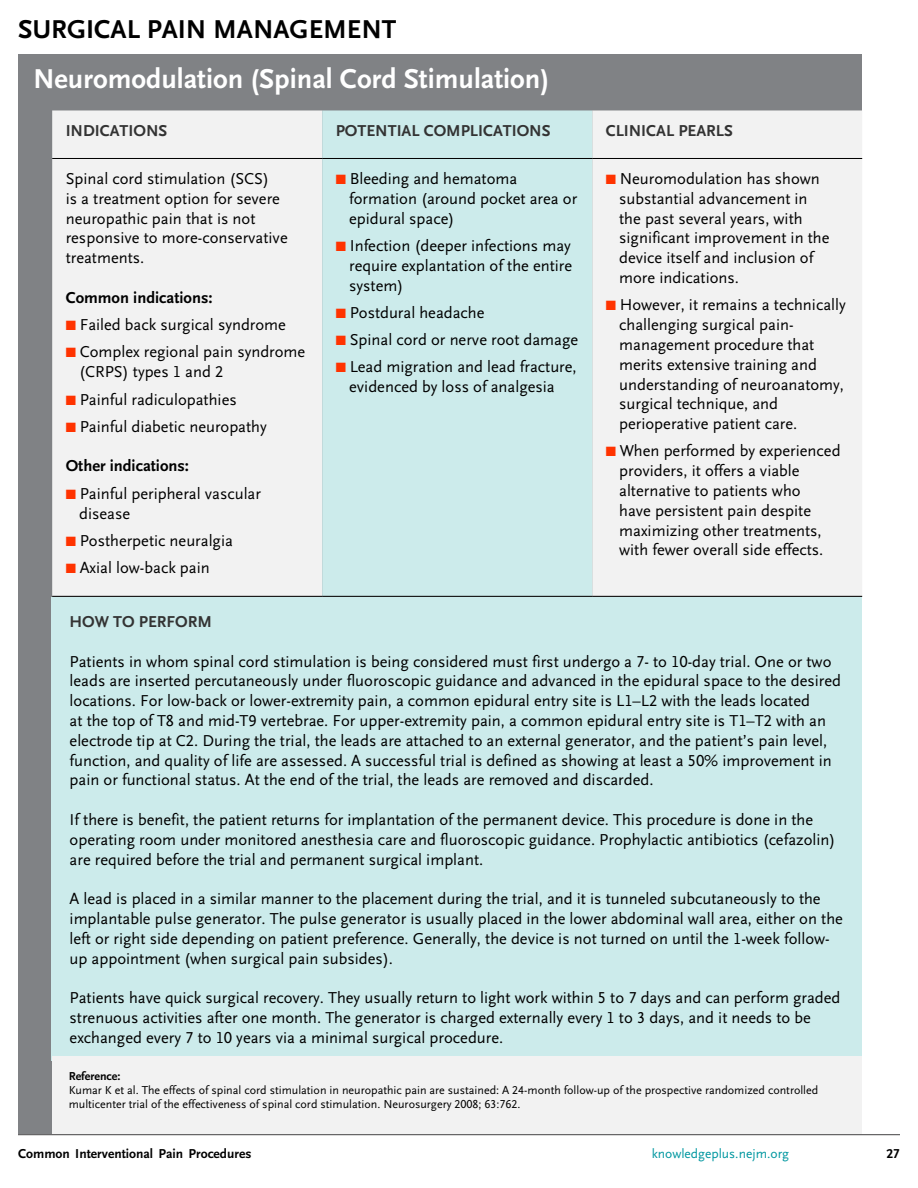
<style>
.page{position:relative;width:918px;height:1188px;background:#fff}
.page>*{position:absolute;margin:0;border:0;box-sizing:border-box;transform-origin:0 0}
.TOC_White_heading{font:700 28.5px "OTNEJM Scala Sans LF";color:#fff}
.Heading{font:700 27px "OTNEJM Scala Sans LF";color:#000}
.Body{font:16.5px/19.8px "OTNEJM Scala Sans LF";color:#000}
.Heading-2{font:700 16.5px "OTNEJM Scala Sans LF";color:#333}
.Bullet_heading{font:700 16.5px "OTNEJM Scala Sans LF";color:#000}
.Table_headings{font:700 16.5px "OTNEJM Scala Sans LF";color:#333}
.t1{font:700 13.5px "OTNEJM Scala Sans LF";color:#000}
.t2{font:13.5px "OTNEJM Scala Sans LF";color:#0097a0}
.Footnote{font:12px/14.4px "OTNEJM Scala Sans LF";color:#000}
.Footnote-2{font:700 12px "OTNEJM Scala Sans LF";color:#000}
.s1{color:#f30}
</style>
<div class="page">
<hr style="left:18px;top:1134px;width:882px;height:1px;background:#414042">
<div style="left:18px;top:54px;width:844px;height:1079px;background:#808285"></div>
<div style="left:52px;top:110px;width:810px;height:486px;background:#f2f2f2"></div>
<div style="left:322px;top:110px;width:270px;height:486px;background:#ccebeb"></div>
<hr style="left:52px;top:158px;width:270px;height:1px;background:#000">
<hr style="left:322px;top:158px;width:270px;height:1px;background:#000">
<hr style="left:592px;top:158px;width:270px;height:1px;background:#000">
<hr style="left:52px;top:596px;width:270px;height:1px;background:#000">
<hr style="left:322px;top:596px;width:270px;height:1px;background:#000">
<hr style="left:592px;top:596px;width:270px;height:1px;background:#000">
<div style="left:52px;top:597px;width:810px;height:464px;background:#ccebeb"></div>
<div style="left:52px;top:1057px;width:810px;height:77px;background:#f2f2f2"></div>
<p class="Heading" style="left:18px;top:14px;width:380px">SURGICAL PAIN MANAGEMENT</p>
<p class="TOC_White_heading" style="left:33px;top:64px;width:518px">Neuromodulation (Spinal Cord Stimulation)</p>
<p class="Heading-2" style="left:66px;top:122px;width:103px">INDICATIONS</p>
<p class="Heading-2" style="left:336px;top:122px;width:216px">POTENTIAL COMPLICATIONS</p>
<p class="Heading-2" style="left:606px;top:122px;width:129px">CLINICAL PEARLS</p>
<p class="Body" style="left:66px;top:169px;width:224px">Spinal cord stimulation (SCS)<br>is a treatment option for severe neuropathic pain that is not responsive to more-conservative treatments.</p>
<p class="Bullet_heading" style="left:66px;top:289px;width:148px">Common indications:</p>
<p class="Body" style="left:66px;top:315px;width:222px"><span class="s1">■</span> Failed back surgical syndrome</p>
<p class="Body" style="left:79px;top:343px;width:228px;text-indent:-14px"><span class="s1">■</span> Complex regional pain syndrome (CRPS) types 1 and 2</p>
<p class="Body" style="left:66px;top:390px;width:173px"><span class="s1">■</span> Painful radiculopathies</p>
<p class="Body" style="left:66px;top:417px;width:203px"><span class="s1">■</span> Painful diabetic neuropathy</p>
<p class="Bullet_heading" style="left:66px;top:457px;width:125px">Other indications:</p>
<p class="Body" style="left:79px;top:484px;width:183px;text-indent:-14px"><span class="s1">■</span> Painful peripheral vascular disease</p>
<p class="Body" style="left:66px;top:531px;width:169px"><span class="s1">■</span> Postherpetic neuralgia</p>
<p class="Body" style="left:66px;top:558px;width:146px"><span class="s1">■</span> Axial low-back pain</p>
<p class="Body" style="left:349px;top:169px;width:230px;text-indent:-14px"><span class="s1">■</span> Bleeding and hematoma formation (around pocket area or epidural space)</p>
<p class="Body" style="left:349px;top:236px;width:225px;text-align:justify;text-indent:-14px"><span class="s1">■</span> Infection (deeper infections may require explantation of the entire system)</p>
<p class="Body" style="left:336px;top:303px;width:150px"><span class="s1">■</span> Postdural headache</p>
<p class="Body" style="left:336px;top:330px;width:244px"><span class="s1">■</span> Spinal cord or nerve root damage</p>
<p class="Body" style="left:336px;top:358px;width:243px;text-align:center"><span class="s1">■</span> Lead migration and lead fracture, evidenced by loss of analgesia</p>
<p class="Body" style="left:619px;top:169px;width:212px;text-indent:-14px"><span class="s1">■</span> Neuromodulation has shown substantial advancement in the past several years, with significant improvement in the device itself and inclusion of more indications.</p>
<p class="Body" style="left:619px;top:295px;width:228px;text-indent:-14px"><span class="s1">■</span> However, it remains a technically challenging surgical pain&shy;management procedure that merits extensive training and understanding of neuroanatomy, surgical technique, and perioperative patient care.</p>
<p class="Body" style="left:619px;top:442px;width:223px;text-indent:-14px"><span class="s1">■</span> When performed by experienced providers, it offers a viable alternative to patients who<br>have persistent pain despite maximizing other treatments, with fewer overall side effects.</p>
<p class="Table_headings" style="left:70px;top:613px;width:144px">HOW TO PERFORM</p>
<p class="Body" style="left:70px;top:652px;width:773px">Patients in whom spinal cord stimulation is being considered must first undergo a 7- to 10-day trial. One or two leads are inserted percutaneously under fluoroscopic guidance and advanced in the epidural space to the desired locations. For low-back or lower-extremity pain, a common epidural entry site is L1–L2 with the leads located<br>at the top of T8 and mid-T9 vertebrae. For upper-extremity pain, a common epidural entry site is T1–T2 with an electrode tip at C2. During the trial, the leads are attached to an external generator, and the patient’s pain level, function, and quality of life are assessed. A successful trial is defined as showing at least a 50% improvement in pain or functional status. At the end of the trial, the leads are removed and discarded.</p>
<p class="Body" style="left:70px;top:810px;width:768px">If there is benefit, the patient returns for implantation of the permanent device. This procedure is done in the operating room under monitored anesthesia care and fluoroscopic guidance. Prophylactic antibiotics (cefazolin) are required before the trial and permanent surgical implant.</p>
<p class="Body" style="left:70px;top:889px;width:775px">A lead is placed in a similar manner to the placement during the trial, and it is tunneled subcutaneously to the implantable pulse generator. The pulse generator is usually placed in the lower abdominal wall area, either on the left or right side depending on patient preference. Generally, the device is not turned on until the 1-week follow&shy;up appointment (when surgical pain subsides).</p>
<p class="Body" style="left:70px;top:988px;width:772px">Patients have quick surgical recovery. They usually return to light work within 5 to 7 days and can perform graded strenuous activities after one month. The generator is charged externally every 1 to 3 days, and it needs to be exchanged every 7 to 10 years via a minimal surgical procedure.</p>
<p class="Footnote-2" style="left:69px;top:1069px;width:53px">Reference:</p>
<p class="Footnote" style="left:69px;top:1083px;width:751px">Kumar K et al. The effects of spinal cord stimulation in neuropathic pain are sustained: A 24-month follow-up of the prospective randomized controlled multicenter trial of the effectiveness of spinal cord stimulation. Neurosurgery 2008; 63:762.</p>
<p class="t1" style="left:18px;top:1146px;width:235px">Common Interventional Pain Procedures</p>
<p class="t2" style="left:652px;top:1146px;width:139px">knowledgeplus.nejm.org</p>
<p class="t1" style="left:887px;top:1146px;width:15px">27</p>
</div>
